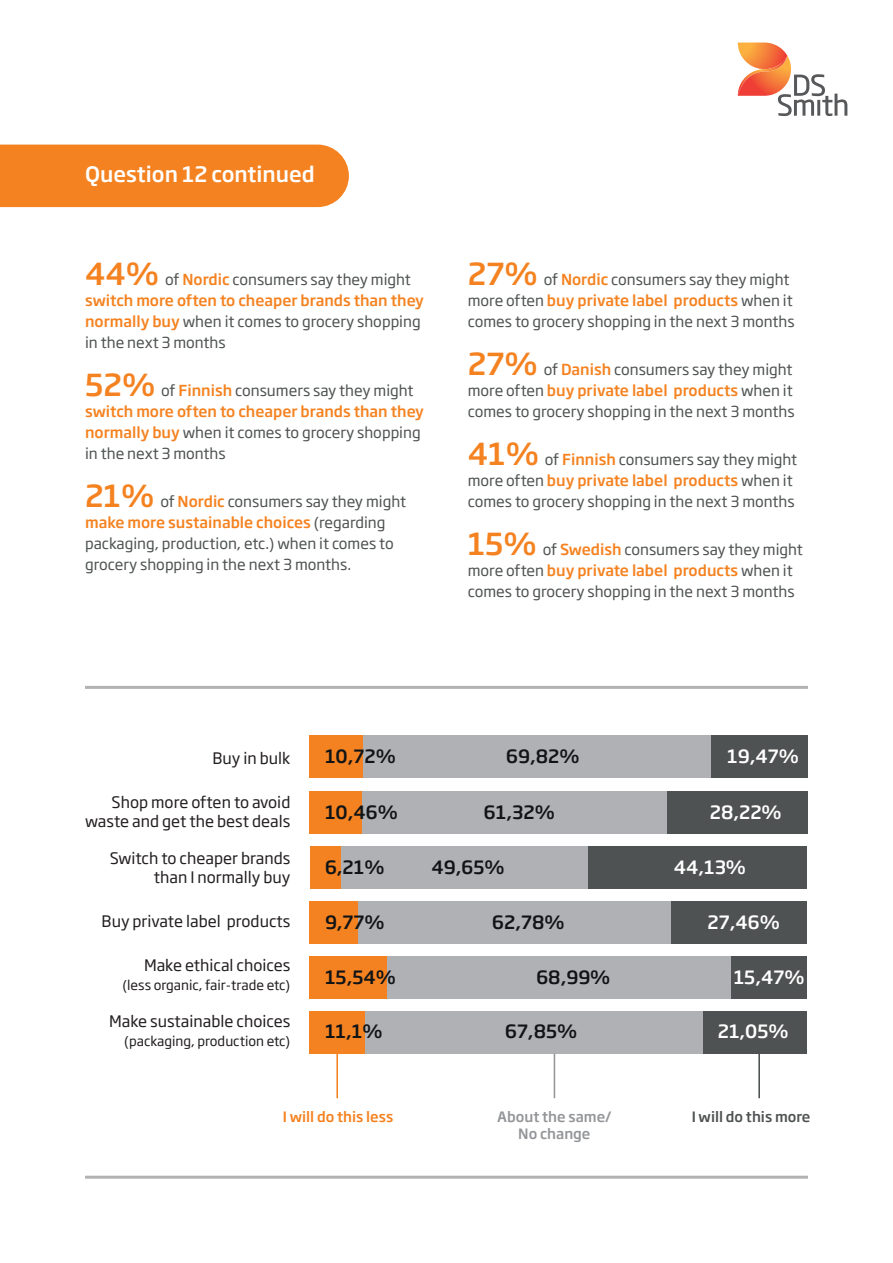
<style>
.page{position:relative;width:893px;height:1263px;background:#fff}
.page>*{position:absolute;margin:0;border:0;box-sizing:border-box;transform-origin:0 0}
.t1{font:500 21px "Soho Gothic Pro";color:#fff}
.t2{font:500 18.15px "Soho Gothic Pro";color:#111416}
.t3{font:500 18.15px "Soho Gothic Pro";color:#fff}
.t4{font:15.75px/18.8px "Soho Gothic Pro";color:#231f20;text-align:right}
.t5{font:15px/21px "Soho Gothic Pro";color:#4f5252}
.t6{font:500 14.1px/17px "Soho Gothic Pro";color:#939598;text-align:center}
.t7{font:500 14.1px "Soho Gothic Pro";color:#f58220}
.t8{font:500 14.1px "Soho Gothic Pro";color:#4f5252}
.t9{font:13.35px "Soho Gothic Pro";color:#231f20}
.s1{font-weight:500;font-size:30px;color:#f58220}
.s2{font-weight:500;color:#f58220}
</style>
<div class="page">
<div style="left:0;top:145px;width:349px;height:62px;background:#f58220"></div>
<div style="left:711px;top:735px;width:97px;height:42px;background:#4f5252"></div>
<div style="left:363px;top:735px;width:348px;height:42px;background:#b0b1b5"></div>
<div style="left:310px;top:735px;width:53px;height:42px;background:#f58220"></div>
<div style="left:667px;top:791px;width:140px;height:43px;background:#4f5252"></div>
<div style="left:362px;top:791px;width:305px;height:43px;background:#b0b1b5"></div>
<div style="left:310px;top:791px;width:52px;height:43px;background:#f58220"></div>
<div style="left:588px;top:846px;width:219px;height:43px;background:#4f5252"></div>
<div style="left:340px;top:846px;width:248px;height:43px;background:#b0b1b5"></div>
<div style="left:310px;top:846px;width:30px;height:43px;background:#f58220"></div>
<div style="left:671px;top:901px;width:136px;height:43px;background:#4f5252"></div>
<div style="left:358px;top:901px;width:313px;height:43px;background:#b0b1b5"></div>
<div style="left:310px;top:901px;width:48px;height:43px;background:#f58220"></div>
<div style="left:730px;top:956px;width:77px;height:43px;background:#4f5252"></div>
<div style="left:387px;top:956px;width:343px;height:43px;background:#b0b1b5"></div>
<div style="left:310px;top:956px;width:77px;height:43px;background:#f58220"></div>
<div style="left:702px;top:1011px;width:105px;height:43px;background:#4f5252"></div>
<div style="left:365px;top:1011px;width:337px;height:43px;background:#b0b1b5"></div>
<div style="left:310px;top:1011px;width:55px;height:43px;background:#f58220"></div>
<hr style="left:336px;top:1051px;width:2px;height:47px;background:#f58220">
<hr style="left:554px;top:1054px;width:1px;height:44px;background:#969596">
<hr style="left:758px;top:1054px;width:2px;height:44px;background:#4f5252">
<svg style="left:738px;top:43px;width:109px;height:73px"></svg>
<hr style="left:85px;top:686px;width:723px;height:3px;background:#b3b2b2">
<hr style="left:85px;top:1176px;width:723px;height:3px;background:#b3b2b2">
<h1 class="t1" style="left:85px;top:158px;width:231px">Question 12 continued</h1>
<p class="t5" style="left:85px;top:268px;width:341px"><span class="s1">44%</span> of <span class="s2">Nordic</span> consumers say they might <span class="s2">switch more often to cheaper brands than they normally buy</span> when it comes to grocery shopping in the next 3 months</p>
<p class="t5" style="left:85px;top:379px;width:341px"><span class="s1">52%</span> of <span class="s2">Finnish</span> consumers say they might <span class="s2">switch more often to cheaper brands than they normally buy</span> when it comes to grocery shopping in the next 3 months</p>
<p class="t5" style="left:85px;top:490px;width:323px"><span class="s1">21%</span> of <span class="s2">Nordic</span> consumers say they might <span class="s2">make more sustainable choices</span> (regarding packaging, production, etc.) when it comes to grocery shopping in the next 3 months.</p>
<p class="t5" style="left:468px;top:268px;width:328px"><span class="s1">27%</span> of <span class="s2">Nordic</span> consumers say they might more often <span class="s2">buy private label products</span> when it comes to grocery shopping in the next 3 months</p>
<p class="t5" style="left:468px;top:358px;width:328px"><span class="s1">27%</span> of <span class="s2">Danish</span> consumers say they might more often <span class="s2">buy private label products</span> when it comes to grocery shopping in the next 3 months</p>
<p class="t5" style="left:468px;top:448px;width:331px"><span class="s1">41%</span> of <span class="s2">Finnish</span> consumers say they might more often <span class="s2">buy private label products</span> when it comes to grocery shopping in the next 3 months</p>
<p class="t5" style="left:468px;top:538px;width:337px"><span class="s1">15%</span> of <span class="s2">Swedish</span> consumers say they might more often <span class="s2">buy private label products</span> when it comes to grocery shopping in the next 3 months</p>
<p class="t4" style="left:212px;top:748px;width:79px">Buy in bulk</p>
<p class="t4" style="left:85px;top:792px;width:207px">Shop more often to avoid waste and get the best deals</p>
<p class="t4" style="left:110px;top:848px;width:182px">Switch to cheaper brands than I normally buy</p>
<p class="t4" style="left:102px;top:911px;width:190px">Buy private label products</p>
<p class="t4" style="left:144px;top:955px;width:148px">Make ethical choices</p>
<p class="t9" style="left:122px;top:974px;width:169px">(less organic, fair-trade etc)</p>
<p class="t4" style="left:109px;top:1011px;width:183px">Make sustainable choices</p>
<p class="t9" style="left:124px;top:1031px;width:168px">(packaging, production etc)</p>
<p class="t2" style="left:325px;top:742px;width:72px">10,72%</p>
<p class="t2" style="left:325px;top:798px;width:74px">10,46%</p>
<p class="t2" style="left:325px;top:853px;width:61px">6,21%</p>
<p class="t2" style="left:325px;top:908px;width:61px">9,77%</p>
<p class="t2" style="left:325px;top:963px;width:72px">15,54%</p>
<p class="t2" style="left:325px;top:1017px;width:59px">11,1%</p>
<p class="t2" style="left:506px;top:742px;width:75px">69,82%</p>
<p class="t2" style="left:484px;top:798px;width:72px">61,32%</p>
<p class="t2" style="left:431px;top:853px;width:75px">49,65%</p>
<p class="t2" style="left:492px;top:908px;width:74px">62,78%</p>
<p class="t2" style="left:536px;top:963px;width:76px">68,99%</p>
<p class="t2" style="left:505px;top:1017px;width:74px">67,85%</p>
<p class="t3" style="left:727px;top:742px;width:73px">19,47%</p>
<p class="t3" style="left:710px;top:798px;width:73px">28,22%</p>
<p class="t3" style="left:674px;top:853px;width:74px">44,13%</p>
<p class="t3" style="left:708px;top:908px;width:74px">27,46%</p>
<p class="t3" style="left:734px;top:963px;width:72px">15,47%</p>
<p class="t3" style="left:718px;top:1017px;width:72px">21,05%</p>
<p class="t7" style="left:283px;top:1105px;width:112px">I will do this less</p>
<p class="t6" style="left:497px;top:1107px;width:116px">About the same/<br>No change</p>
<p class="t8" style="left:692px;top:1105px;width:120px">I will do this more</p>
</div>
